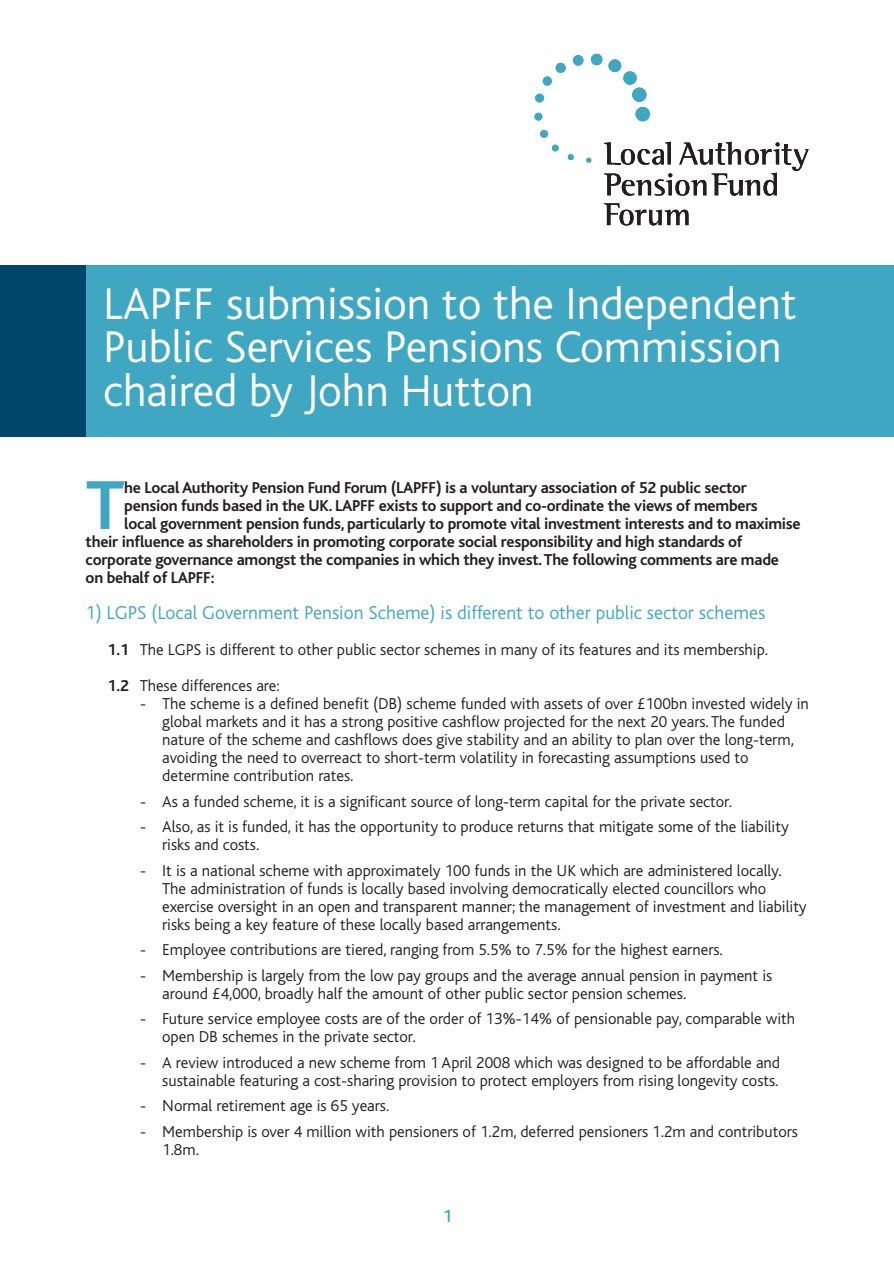
<style>
.page{position:relative;width:894px;height:1263px;background:#fff}
.page>*{position:absolute;margin:0;border:0;box-sizing:border-box;transform-origin:0 0}
.t1{font:700 72.45px "Bliss";color:#3fa7c1}
.t2{font:300 46.5px/43.5px "Bliss";color:#fff}
.t3{font:300 19.5px "Bliss";color:#3fa7c1}
.t4{font:500 18px "Bliss";color:#3fa7c1}
.t5{font:300 16.5px/18px "Bliss";color:#231f20}
.t6{font:700 16.5px "Bliss";letter-spacing:-.015em;color:#231f20}
.s1{font-weight:700}
</style>
<div class="page">
<div style="left:86px;top:265px;width:807px;height:172px;background:#3fa7c1"></div>
<div style="left:0;top:265px;width:86px;height:172px;background:#00466b"></div>
<svg style="left:603px;top:203px;width:85px;height:22px"></svg>
<svg style="left:603px;top:142px;width:205px;height:54px"></svg>
<div style="left:635px;top:107px;width:14px;height:14px;background:#3fa7c1;border-radius:50%"></div>
<div style="left:632px;top:88px;width:14px;height:14px;background:#3fa7c1;border-radius:50%"></div>
<div style="left:623px;top:71px;width:13px;height:14px;background:#3fa7c1;border-radius:50%"></div>
<div style="left:608px;top:59px;width:13px;height:13px;background:#3fa7c1;border-radius:50%"></div>
<div style="left:590px;top:54px;width:12px;height:11px;background:#3fa7c1;border-radius:50%"></div>
<div style="left:572px;top:55px;width:11px;height:11px;background:#3fa7c1;border-radius:50%"></div>
<div style="left:555px;top:63px;width:10px;height:10px;background:#3fa7c1;border-radius:50%"></div>
<div style="left:542px;top:76px;width:9px;height:10px;background:#3fa7c1;border-radius:50%"></div>
<div style="left:535px;top:94px;width:9px;height:8px;background:#3fa7c1;border-radius:50%"></div>
<div style="left:534px;top:113px;width:8px;height:8px;background:#3fa7c1;border-radius:50%"></div>
<div style="left:551px;top:145px;width:7px;height:6px;background:#3fa7c1;border-radius:50%"></div>
<div style="left:540px;top:130px;width:8px;height:8px;background:#3fa7c1;border-radius:50%"></div>
<svg style="left:567px;top:154px;width:6px;height:6px"></svg>
<svg style="left:586px;top:158px;width:5px;height:5px"></svg>
<h2 class="t2" style="left:103px;top:286px;width:695px">LAPFF submission to the Independent<br>Public Services Pensions Commission chaired by John Hutton</h2>
<h1 class="t1" style="left:86px;top:478px;width:41px">T</h1>
<p class="t6" style="left:124px;top:481px;width:624px">he Local Authority Pension Fund Forum (LAPFF) is a voluntary association of 52 public sector</p>
<p class="t6" style="left:124px;top:499px;width:635px">pension funds based in the UK. LAPFF exists to support and co-ordinate the views of members</p>
<p class="t6" style="left:124px;top:517px;width:677px">local government pension funds, particularly to promote vital investment interests and to maximise</p>
<p class="t6" style="left:86px;top:535px;width:658px">their influence as shareholders in promoting corporate social responsibility and high standards of</p>
<p class="t6" style="left:86px;top:553px;width:694px">corporate governance amongst the companies in which they invest. The following comments are made</p>
<p class="t6" style="left:86px;top:571px;width:130px">on behalf of LAPFF:</p>
<p class="t3" style="left:86px;top:605px;width:681px">1) LGPS (Local Government Pension Scheme) is different to other public sector schemes</p>
<p class="t5" style="left:107px;top:633px;width:661px;line-height:36px"><span class="s1">1.1</span> The LGPS is different to other public sector schemes in many of its features and its membership.<br><span class="s1">1.2</span> These differences are:</p>
<p class="t5" style="left:162px;top:696px;width:648px;text-indent:-22px">- The scheme is a defined benefit (DB) scheme funded with assets of over £100bn invested widely in global markets and it has a strong positive cashflow projected for the next 20 years. The funded nature of the scheme and cashflows does give stability and an ability to plan over the long-term, avoiding the need to overreact to short-term volatility in forecasting assumptions used to determine contribution rates.</p>
<p class="t5" style="left:140px;top:794px;width:593px">- As a funded scheme, it is a significant source of long-term capital for the private sector.</p>
<p class="t5" style="left:162px;top:819px;width:628px;text-indent:-22px">- Also, as it is funded, it has the opportunity to produce returns that mitigate some of the liability risks and costs.</p>
<p class="t5" style="left:162px;top:863px;width:646px;text-indent:-22px">- It is a national scheme with approximately 100 funds in the UK which are administered locally.<br>The administration of funds is locally based involving democratically elected councillors who exercise oversight in an open and transparent manner; the management of investment and liability risks being a key feature of these locally based arrangements.</p>
<p class="t5" style="left:140px;top:942px;width:584px">- Employee contributions are tiered, ranging from 5.5% to 7.5% for the highest earners.</p>
<p class="t5" style="left:162px;top:968px;width:611px;text-indent:-22px">- Membership is largely from the low pay groups and the average annual pension in payment is around £4,000, broadly half the amount of other public sector pension schemes.</p>
<p class="t5" style="left:162px;top:1011px;width:634px;text-indent:-22px">- Future service employee costs are of the order of 13%-14% of pensionable pay, comparable with open DB schemes in the private sector.</p>
<p class="t5" style="left:140px;top:1055px;width:641px;text-align:right">- A review introduced a new scheme from 1 April 2008 which was designed to be affordable and sustainable featuring a cost-sharing provision to protect employers from rising longevity costs.</p>
<p class="t5" style="left:140px;top:1098px;width:250px">- Normal retirement age is 65 years.</p>
<p class="t5" style="left:162px;top:1124px;width:637px;text-indent:-22px">- Membership is over 4 million with pensioners of 1.2m, deferred pensioners 1.2m and contributors<br>1.8m.</p>
<p class="t4" style="left:442px;top:1210px;width:11px">1</p>
</div>
